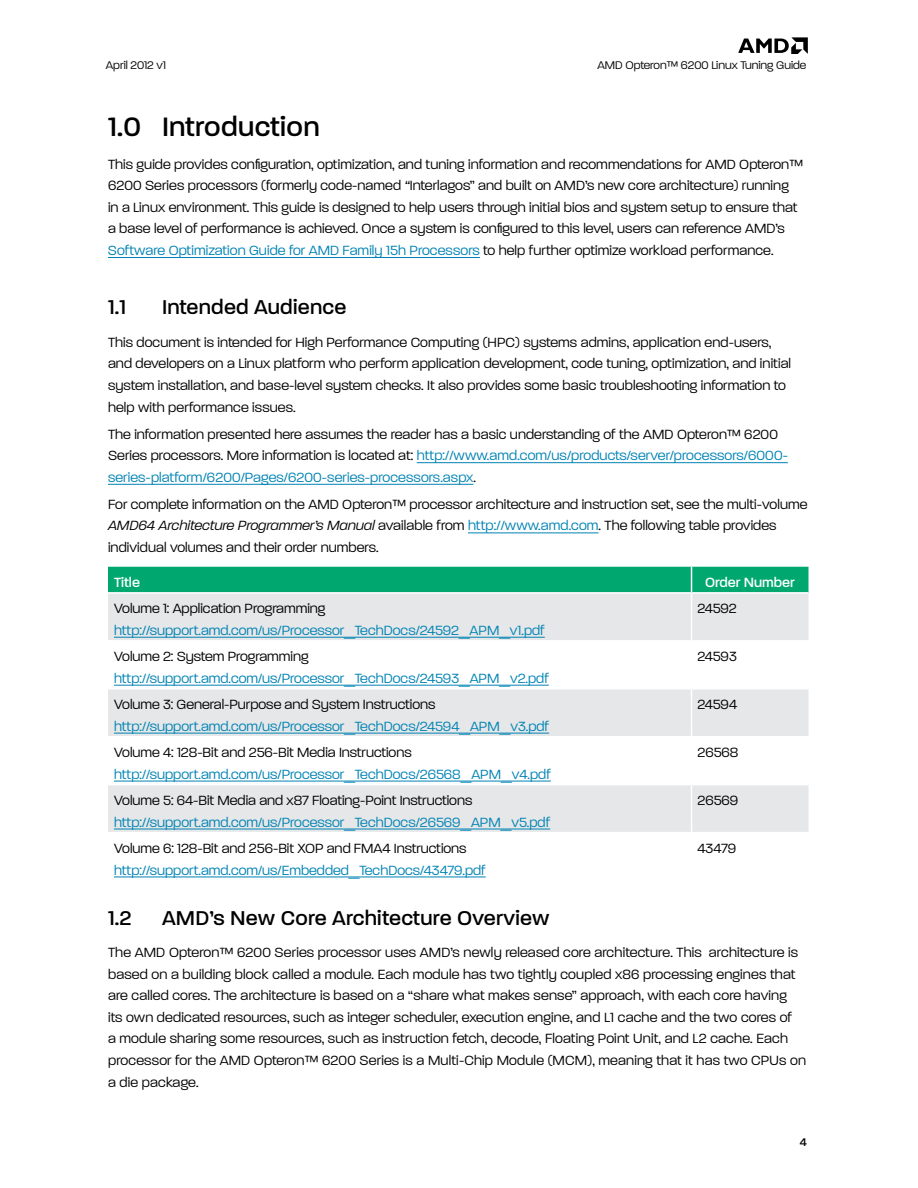
<style>
.page{position:relative;width:918px;height:1188px;background:#fff}
.page>*{position:absolute;margin:0;border:0;box-sizing:border-box;transform-origin:0 0}
.t1{font:500 36px "Paralucent";letter-spacing:.01em;color:#000}
.t2{font:500 27px "Paralucent";letter-spacing:.01em;color:#000}
.t3{font:300 18px/21.6px "Paralucent";letter-spacing:.005em;color:#000}
.t4{font:300 18px "Paralucent";color:#0083b4}
.t5{font:500 18px "Paralucent";color:#fff}
.t6{font:300 15px "Paralucent";color:#000}
.t7{font:500 15px "Paralucent";color:#000}
.s1{font-style:italic}
.s2{color:#0083b4}
</style>
<div class="page">
<svg style="left:738px;top:37px;width:70px;height:17px"></svg>
<hr style="left:108px;top:257px;width:372px;height:1px;background:#0083b4">
<hr style="left:417px;top:462px;width:371px;height:1px;background:#0083b4">
<hr style="left:108px;top:484px;width:365px;height:1px;background:#0083b4">
<hr style="left:468px;top:533px;width:131px;height:1px;background:#0083b4">
<svg style="left:108px;top:594px;width:700px;height:238px;fill:#e6e7e8"></svg>
<div style="left:108px;top:567px;width:700px;height:25px;background:#00a870"></div>
<hr style="left:691px;top:594px;width:1px;height:46px;background:#fff">
<hr style="left:108px;top:640px;width:584px;height:2px;background:#fff">
<hr style="left:692px;top:640px;width:116px;height:2px;background:#fff">
<hr style="left:691px;top:642px;width:1px;height:46px;background:#fff">
<hr style="left:108px;top:688px;width:584px;height:2px;background:#fff">
<hr style="left:692px;top:688px;width:116px;height:2px;background:#fff">
<hr style="left:691px;top:690px;width:1px;height:46px;background:#fff">
<hr style="left:108px;top:736px;width:584px;height:1px;background:#fff">
<hr style="left:692px;top:736px;width:116px;height:1px;background:#fff">
<hr style="left:691px;top:737px;width:1px;height:47px;background:#fff">
<hr style="left:108px;top:784px;width:584px;height:1px;background:#fff">
<hr style="left:692px;top:784px;width:116px;height:1px;background:#fff">
<hr style="left:691px;top:785px;width:1px;height:47px;background:#fff">
<hr style="left:114px;top:637px;width:431px;height:1px;background:#0083b4">
<hr style="left:114px;top:685px;width:435px;height:1px;background:#0083b4">
<hr style="left:114px;top:733px;width:435px;height:1px;background:#0083b4">
<hr style="left:114px;top:781px;width:437px;height:1px;background:#0083b4">
<hr style="left:114px;top:829px;width:436px;height:1px;background:#0083b4">
<hr style="left:114px;top:877px;width:372px;height:1px;background:#0083b4">
<p class="t6" style="left:106px;top:57px;width:62px">April 2012 v1</p>
<p class="t6" style="left:598px;top:57px;width:210px">AMD Opteron™ 6200 Linux Tuning Guide</p>
<h1 class="t1" style="left:108px;top:107px;width:213px">1.0 Introduction</h1>
<p class="t3" style="left:108px;top:153px;width:697px">This guide provides configuration, optimization, and tuning information and recommendations for AMD Opteron™ 6200 Series processors (formerly code-named <span class="s1">“</span>Interlagos” and built on AMD’s new core architecture) running in a Linux environment. This guide is designed to help users through initial bios and system setup to ensure that a base level of performance is achieved. Once a system is configured to this level, users can reference AMD’s <span class="s2">Software Optimization Guide for AMD Family 15h Processors</span> to help further optimize workload performance.</p>
<h2 class="t2" style="left:108px;top:293px;width:20px">1.1</h2>
<h2 class="t2" style="left:162px;top:293px;width:186px">Intended Audience</h2>
<p class="t3" style="left:108px;top:331px;width:685px">This document is intended for High Performance Computing (HPC) systems admins, application end-users, and developers on a Linux platform who perform application development, code tuning, optimization, and initial system installation, and base-level system checks. It also provides some basic troubleshooting information to help with performance issues.</p>
<p class="t3" style="left:108px;top:423px;width:681px">The information presented here assumes the reader has a basic understanding of the AMD Opteron™ 6200<br>Series processors. More information is located at: <span class="s2">http://www.amd.com/us/products/server/processors/6000- series-platform/6200/Pages/6200-series-processors.aspx</span>.</p>
<p class="t3" style="left:108px;top:493px;width:701px">For complete information on the AMD Opteron™ processor architecture and instruction set, see the multi-volume<br><span class="s1">AMD64 Architecture Programmer’s Manual</span> available from <span class="s2">http://www.amd.com</span>. The following table provides individual volumes and their order numbers.</p>
<p class="t5" style="left:114px;top:572px;width:28px">Title</p>
<p class="t5" style="left:705px;top:572px;width:91px">Order Number</p>
<p class="t3" style="left:114px;top:597px;width:213px">Volume 1: Application Programming</p>
<p class="t4" style="left:114px;top:620px;width:432px">http://support.amd.com/us/Processor_TechDocs/24592_APM_v1.pdf</p>
<p class="t3" style="left:698px;top:597px;width:41px">24592</p>
<p class="t3" style="left:114px;top:645px;width:196px">Volume 2: System Programming</p>
<p class="t4" style="left:114px;top:668px;width:436px">http://support.amd.com/us/Processor_TechDocs/24593_APM_v2.pdf</p>
<p class="t3" style="left:698px;top:645px;width:41px">24593</p>
<p class="t3" style="left:114px;top:693px;width:323px">Volume 3: General-Purpose and System Instructions</p>
<p class="t4" style="left:114px;top:716px;width:437px">http://support.amd.com/us/Processor_TechDocs/24594_APM_v3.pdf</p>
<p class="t3" style="left:698px;top:693px;width:41px">24594</p>
<p class="t3" style="left:114px;top:741px;width:299px">Volume 4: 128-Bit and 256-Bit Media Instructions</p>
<p class="t4" style="left:114px;top:764px;width:438px">http://support.amd.com/us/Processor_TechDocs/26568_APM_v4.pdf</p>
<p class="t3" style="left:698px;top:741px;width:43px">26568</p>
<p class="t3" style="left:114px;top:789px;width:360px">Volume 5: 64-Bit Media and x87 Floating-Point Instructions</p>
<p class="t4" style="left:114px;top:812px;width:438px">http://support.amd.com/us/Processor_TechDocs/26569_APM_v5.pdf</p>
<p class="t3" style="left:698px;top:789px;width:42px">26569</p>
<p class="t3" style="left:114px;top:837px;width:354px">Volume 6: 128-Bit and 256-Bit XOP and FMA4 Instructions</p>
<p class="t4" style="left:114px;top:860px;width:373px">http://support.amd.com/us/Embedded_TechDocs/43479.pdf</p>
<p class="t3" style="left:698px;top:837px;width:40px">43479</p>
<h2 class="t2" style="left:108px;top:903px;width:443px">1.2 AMD’s New Core Architecture Overview</h2>
<p class="t3" style="left:108px;top:941px;width:700px">The AMD Opteron™ 6200 Series processor uses AMD’s newly released core architecture. This architecture is based on a building block called a module. Each module has two tightly coupled x86 processing engines that are called cores. The architecture is based on a “share what makes sense” approach, with each core having<br>its own dedicated resources, such as integer scheduler, execution engine, and L1 cache and the two cores of<br>a module sharing some resources, such as instruction fetch, decode, Floating Point Unit, and L2 cache. Each processor for the AMD Opteron™ 6200 Series is a Multi-Chip Module (MCM), meaning that it has two CPUs on a die package.</p>
<p class="t7" style="left:800px;top:1134px;width:9px">4</p>
</div>
